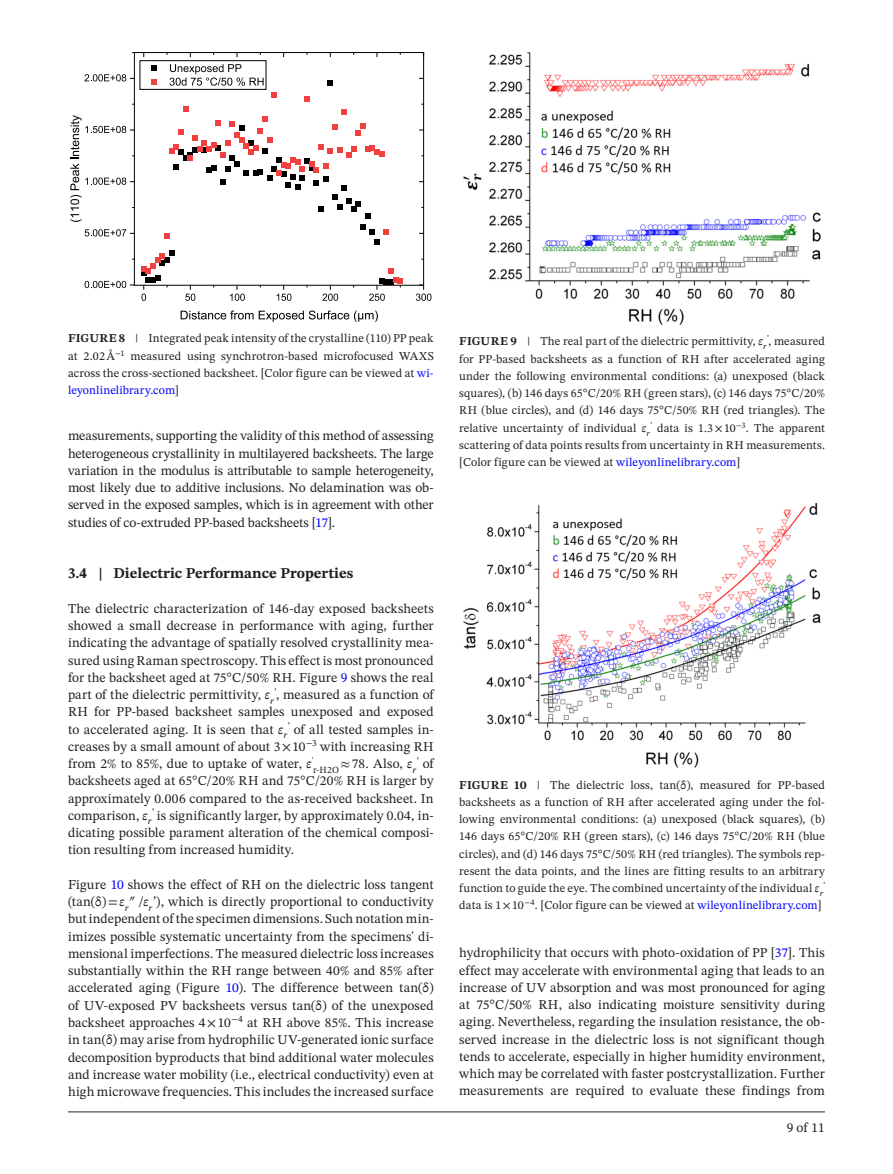
<style>
.page{position:relative;width:893px;height:1174px;background:#fff}
.page>*{position:absolute;margin:0;border:0;box-sizing:border-box;transform-origin:0 0}
.t1{font:700 15px "STIX Two Text";color:#231f20}
.t2{font:13.5px/17.2px "STIX Two Text";letter-spacing:.005em;color:#231f20;text-align:justify}
.t3{font:12px/17.2px "STIX Two Text";letter-spacing:.015em;color:#231f20;text-align:justify}
.t4{font:italic 8.4px "STIX Two Text";color:#231f20}
.s1{font-weight:700}
.s2{color:#00f}
.s3{font-style:italic}
.s4{font-family:"STIX"}
</style>
<div class="page">
<hr style="left:68px;top:1111px;width:757px;height:1px;background:#231f20">
<hr style="left:134px;top:285px;width:290px;height:1px;background:#000">
<hr style="left:134px;top:52px;width:290px;height:1px;background:#000">
<hr style="left:134px;top:53px;width:1px;height:232px;background:#000">
<hr style="left:423px;top:53px;width:1px;height:232px;background:#000">
<svg style="left:185px;top:285px;width:10px;height:16px"></svg>
<svg style="left:230px;top:285px;width:15px;height:16px"></svg>
<svg style="left:277px;top:285px;width:14px;height:16px"></svg>
<svg style="left:322px;top:285px;width:16px;height:16px"></svg>
<svg style="left:416px;top:284px;width:15px;height:17px"></svg>
<svg style="left:85px;top:281px;width:49px;height:7px"></svg>
<svg style="left:85px;top:229px;width:49px;height:7px"></svg>
<svg style="left:84px;top:74px;width:50px;height:7px"></svg>
<svg style="left:328px;top:80px;width:5px;height:5px"></svg>
<svg style="left:141px;top:251px;width:33px;height:50px"></svg>
<svg style="left:165px;top:234px;width:5px;height:5px"></svg>
<svg style="left:169px;top:93px;width:215px;height:125px"></svg>
<svg style="left:361px;top:224px;width:28px;height:20px"></svg>
<svg style="left:369px;top:268px;width:34px;height:33px"></svg>
<div style="left:140px;top:60px;width:126px;height:30px;background:#fff;border:1px solid #000"></div>
<svg style="left:151px;top:66px;width:5px;height:5px"></svg>
<svg style="left:151px;top:79px;width:5px;height:5px"></svg>
<svg style="left:170px;top:64px;width:94px;height:22px"></svg>
<svg style="left:70px;top:115px;width:64px;height:107px"></svg>
<svg style="left:181px;top:310px;width:197px;height:12px"></svg>
<img style="left:463px;top:502px;width:358px;height:266px">
<img style="left:463px;top:52px;width:358px;height:273px">
<p class="t3" style="left:68px;top:330px;width:367px"><span class="s1">FIGURE 8</span> | Integrated peak intensity of the crystalline (110) PP peak at 2.02Å<sup>−</sup><sup>1</sup> measured using synchrotron-based microfocused WAXS across the cross-sectioned backsheet. [Color figure can be viewed at <span class="s2">wi&shy;leyonlinelibrary.com</span>]</p>
<p class="t2" style="left:68px;top:427px;width:367px">measurements, supporting the validity of this method of assessing heterogeneous crystallinity in multilayered backsheets. The large variation in the modulus is attributable to sample heterogeneity, most likely due to additive inclusions. No delamination was ob&shy;served in the exposed samples, which is in agreement with other studies of co-extruded PP-based backsheets [<span class="s2">17</span>].</p>
<p class="t1" style="left:68px;top:562px;width:287px">3.4 | Dielectric Performance Properties</p>
<p class="t2" style="left:68px;top:599px;width:367px">The dielectric characterization of 146-day exposed backsheets showed a small decrease in performance with aging, further indicating the advantage of spatially resolved crystallinity mea&shy;sured using Raman spectroscopy. This effect is most pronounced for the backsheet aged at 75°C/50% RH. Figure <span class="s2">9</span> shows the real part of the dielectric permittivity, <span class="s3">ε</span><sub>r</sub><sup>’</sup>, measured as a function of RH for PP-based backsheet samples unexposed and exposed to accelerated aging. It is seen that <span class="s3">ε</span><sub>r</sub><sup>’</sup> of all tested samples in&shy;creases by a small amount of about 3×10<sup>−</sup><sup>3</sup> with increasing RH from 2% to 85%, due to uptake of water, <span class="s3">ε</span><sup>'</sup><sub>r-H2O</sub> <span class="s4">≈</span>78. Also, <span class="s3">ε</span><sub>r</sub><sup>’</sup> of backsheets aged at 65°C/20% RH and 75°C/20% RH is larger by approximately 0.006 compared to the as-received backsheet. In comparison, <span class="s3">ε</span><sub>r</sub><sup>’</sup> is significantly larger, by approximately 0.04, in&shy;dicating possible parament alteration of the chemical composi&shy;tion resulting from increased humidity.</p>
<p class="t2" style="left:68px;top:875px;width:367px">Figure <span class="s2">10</span> shows the effect of RH on the dielectric loss tangent (tan(δ)=<span class="s3">ε</span><sub>r</sub><span class="s3">″</span> /<span class="s3">ε</span><sub>r</sub><span class="s3">’</span>), which is directly proportional to conductivity but independent of the specimen dimensions. Such notation min&shy;imizes possible systematic uncertainty from the specimens' di&shy;mensional imperfections. The measured dielectric loss increases substantially within the RH range between 40% and 85% after accelerated aging (Figure <span class="s2">10</span>). The difference between tan(δ) of UV-exposed PV backsheets versus tan(δ) of the unexposed backsheet approaches 4×10<sup>−</sup><sup>4</sup> at RH above 85%. This increase in tan(δ) may arise from hydrophilic UV-generated ionic surface decomposition byproducts that bind additional water molecules and increase water mobility (i.e., electrical conductivity) even at high microwave frequencies. This includes the increased surface</p>
<p class="t3" style="left:459px;top:333px;width:367px"><span class="s1">FIGURE 9</span> | The real part of the dielectric permittivity, <span class="s3">ε</span><sub>r</sub><sup>’</sup>, measured for PP-based backsheets as a function of RH after accelerated aging under the following environmental conditions: (a) unexposed (black squares), (b) 146 days 65°C/20% RH (green stars), (c) 146 days 75°C/20% RH (blue circles), and (d) 146 days 75°C/50% RH (red triangles). The relative uncertainty of individual <span class="s3">ε</span><sub>r</sub><sup>’</sup> data is 1.3×10<sup>−</sup><sup>3</sup>. The apparent scattering of data points results from uncertainty in RH measurements. [Color figure can be viewed at <span class="s2">wileyonlinelibrary.com</span>]</p>
<p class="t3" style="left:459px;top:776px;width:367px"><span class="s1">FIGURE 10</span> | The dielectric loss, tan(δ), measured for PP-based backsheets as a function of RH after accelerated aging under the fol&shy;lowing environmental conditions: (a) unexposed (black squares), (b)<br>146 days 65°C/20% RH (green stars), (c) 146 days 75°C/20% RH (blue circles), and (d) 146 days 75°C/50% RH (red triangles). The symbols rep&shy;resent the data points, and the lines are fitting results to an arbitrary function to guide the eye. The combined uncertainty of the individual <span class="s3">ε</span><sub>r</sub></p>
<p class="t4" style="left:823px;top:879px;width:3px">’</p>
<p class="t3" style="left:459px;top:896px;width:364px">data is 1×10<sup>−</sup><sup>4</sup>. [Color figure can be viewed at <span class="s2">wileyonlinelibrary.com</span>]</p>
<p class="t2" style="left:459px;top:944px;width:367px">hydrophilicity that occurs with photo-oxidation of PP [<span class="s2">37</span>]. This effect may accelerate with environmental aging that leads to an increase of UV absorption and was most pronounced for aging at 75°C/50% RH, also indicating moisture sensitivity during aging. Nevertheless, regarding the insulation resistance, the ob&shy;served increase in the dielectric loss is not significant though tends to accelerate, especially in higher humidity environment, which may be correlated with faster postcrystallization. Further measurements are required to evaluate these findings from</p>
<p class="t2" style="left:787px;top:1119px;width:40px">9 of 11</p>
</div>
